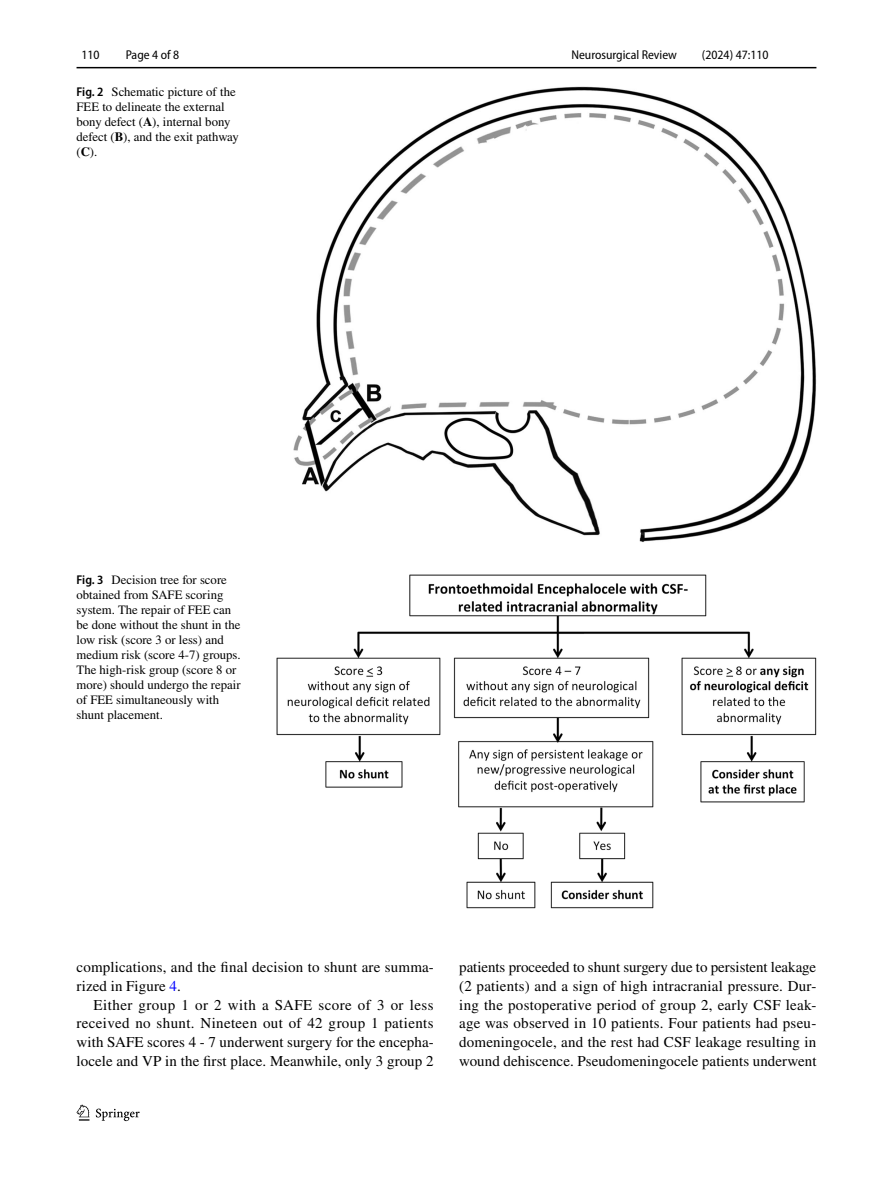
<style>
.page{position:relative;width:893px;height:1187px;background:#fff}
.page>*{position:absolute;margin:0;border:0;box-sizing:border-box;transform-origin:0 0}
.t1{font:15px/18.8px "STIX";letter-spacing:.005em;color:#000;text-align:justify}
.t2{font:12.75px/15px "STIX";color:#000}
.t3{font:semi-condensed 12.75px "Myriad Pro";color:#000}
.s1{font-family:"Myriad Pro";font-weight:600;font-stretch:semi-condensed}
.s2{font-weight:700}
.s3{color:#00f}
</style>
<div class="page">
<hr style="left:77px;top:67px;width:739px;height:1px;background:#000">
<svg style="left:77px;top:1104px;width:12px;height:16px"></svg>
<svg style="left:96px;top:1108px;width:44px;height:12px"></svg>
<img style="left:293px;top:87px;width:523px;height:455px">
<img style="left:276px;top:574px;width:540px;height:334px">
<p class="t3" style="left:82px;top:48px;width:20px">110</p>
<p class="t3" style="left:126px;top:48px;width:55px">Page 4 of 8</p>
<p class="t3" style="left:571px;top:48px;width:107px">Neurosurgical Review</p>
<p class="t3" style="left:702px;top:48px;width:68px">(2024) 47:110</p>
<p class="t2" style="left:77px;top:85px;width:164px"><span class="s1">Fig. 2</span> Schematic picture of the<br>FEE to delineate the external bony defect (<span class="s2">A</span>), internal bony defect (<span class="s2">B</span>), and the exit pathway (<span class="s2">C</span>).</p>
<p class="t2" style="left:77px;top:573px;width:166px"><span class="s1">Fig. 3</span> Decision tree for score obtained from SAFE scoring system. The repair of FEE can be done without the shunt in the low risk (score 3 or less) and medium risk (score 4-7) groups.<br>The high-risk group (score 8 or more) should undergo the repair of FEE simultaneously with shunt placement.</p>
<p class="t1" style="left:77px;top:958px;width:359px">complications, and the final decision to shunt are summa&shy;rized in Figure <span class="s3">4</span>.</p>
<p class="t1" style="left:77px;top:996px;width:359px;text-indent:17px">Either group 1 or 2 with a SAFE score of 3 or less received no shunt. Nineteen out of 42 group 1 patients with SAFE scores 4 - 7 underwent surgery for the encepha&shy;locele and VP in the first place. Meanwhile, only 3 group 2</p>
<p class="t1" style="left:459px;top:958px;width:359px">patients proceeded to shunt surgery due to persistent leakage (2 patients) and a sign of high intracranial pressure. Dur&shy;ing the postoperative period of group 2, early CSF leak&shy;age was observed in 10 patients. Four patients had pseu&shy;domeningocele, and the rest had CSF leakage resulting in wound dehiscence. Pseudomeningocele patients underwent</p>
</div>
